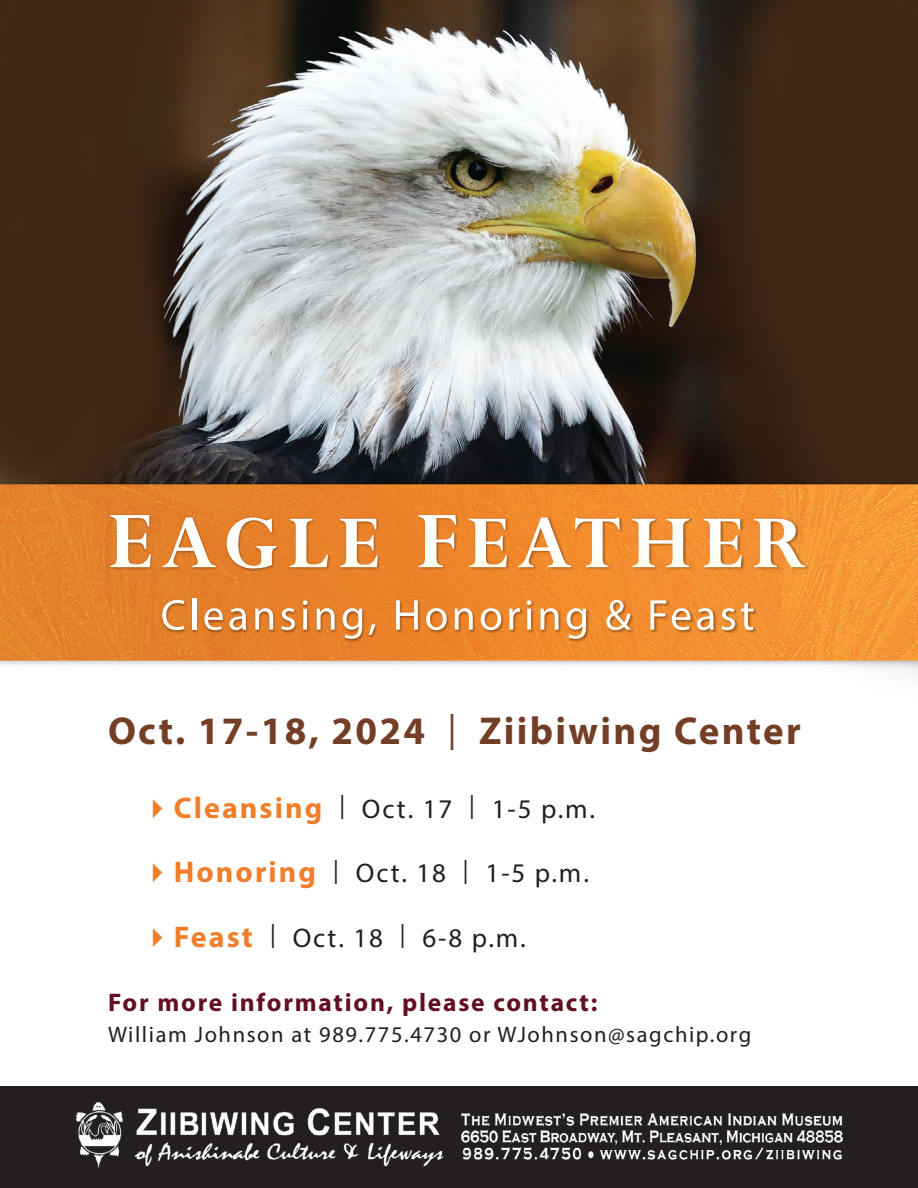
<style>
.page{position:relative;width:918px;height:1188px;background:#fff}
.page>*{position:absolute;margin:0;border:0;box-sizing:border-box;transform-origin:0 0}
.t1{font:700 39px "Myriad Pro";letter-spacing:.06em;color:#743d25}
.t2{font:27px "Myriad Pro";letter-spacing:.075em;color:#231f20}
.t3{font:700 25.5px "Myriad Pro";letter-spacing:.07em;color:#630f22}
.t4{font:22.5px "Myriad Pro";letter-spacing:.07em;color:#231f20}
.s1{font-weight:400;font-size:36px}
.s2{color:#f17e2a}
.s3{font-weight:700;font-size:30px;color:#f17e2a}
</style>
<div class="page">
<img style="left:0;top:0;width:918px;height:676px">
<img style="left:108px;top:513px;width:702px;height:130px">
<svg style="left:110px;top:515px;width:41px;height:52px"></svg>
<svg style="left:163px;top:517px;width:53px;height:50px"></svg>
<svg style="left:227px;top:517px;width:50px;height:51px"></svg>
<svg style="left:290px;top:519px;width:38px;height:48px"></svg>
<svg style="left:340px;top:519px;width:38px;height:48px"></svg>
<svg style="left:418px;top:515px;width:38px;height:52px"></svg>
<svg style="left:469px;top:519px;width:38px;height:48px"></svg>
<svg style="left:518px;top:517px;width:102px;height:50px"></svg>
<svg style="left:632px;top:519px;width:57px;height:48px"></svg>
<svg style="left:704px;top:519px;width:38px;height:48px"></svg>
<svg style="left:754px;top:519px;width:51px;height:48px"></svg>
<svg style="left:162px;top:600px;width:23px;height:30px"></svg>
<hr style="left:192px;top:599px;width:4px;height:31px;background:#fff">
<svg style="left:204px;top:608px;width:19px;height:22px"></svg>
<svg style="left:229px;top:608px;width:17px;height:22px"></svg>
<svg style="left:255px;top:608px;width:18px;height:22px"></svg>
<svg style="left:281px;top:608px;width:14px;height:22px"></svg>
<svg style="left:303px;top:600px;width:5px;height:30px"></svg>
<svg style="left:317px;top:608px;width:18px;height:22px"></svg>
<svg style="left:343px;top:608px;width:19px;height:31px"></svg>
<svg style="left:369px;top:624px;width:7px;height:11px"></svg>
<svg style="left:396px;top:600px;width:22px;height:30px"></svg>
<svg style="left:426px;top:608px;width:21px;height:22px"></svg>
<svg style="left:455px;top:608px;width:18px;height:22px"></svg>
<svg style="left:481px;top:608px;width:20px;height:22px"></svg>
<svg style="left:509px;top:608px;width:11px;height:22px"></svg>
<svg style="left:527px;top:600px;width:4px;height:30px"></svg>
<svg style="left:540px;top:608px;width:19px;height:22px"></svg>
<svg style="left:567px;top:608px;width:19px;height:31px"></svg>
<svg style="left:606px;top:600px;width:25px;height:30px"></svg>
<svg style="left:650px;top:600px;width:16px;height:30px"></svg>
<svg style="left:672px;top:608px;width:19px;height:22px"></svg>
<svg style="left:697px;top:608px;width:17px;height:22px"></svg>
<svg style="left:721px;top:608px;width:14px;height:22px"></svg>
<svg style="left:741px;top:603px;width:12px;height:27px"></svg>
<img style="left:0;top:1086px;width:918px;height:102px">
<p class="t1" style="left:108px;top:705px;width:695px">Oct. 17-18, 2024 <span class="s1">|</span> Ziibiwing Center</p>
<p class="t2" style="left:142px;top:792px;width:455px"><span class="s2">✔</span><span class="s3">Cleansing</span> <sup>|</sup> Oct. 17 <sup>|</sup> 1-5 p.m.</p>
<p class="t2" style="left:142px;top:857px;width:449px"><span class="s2">✔</span><span class="s3">Honoring</span> <sup>|</sup> Oct. 18 <sup>|</sup> 1-5 p.m.</p>
<p class="t2" style="left:142px;top:921px;width:386px"><span class="s2">✔</span><span class="s3">Feast</span> <sup>|</sup> Oct. 18 <sup>|</sup> 6-8 p.m.</p>
<p class="t3" style="left:108px;top:986px;width:491px">For more information, please contact:</p>
<p class="t4" style="left:108px;top:1021px;width:645px">William Johnson at 989.775.4730 or WJohnson@sagchip.org</p>
</div>
